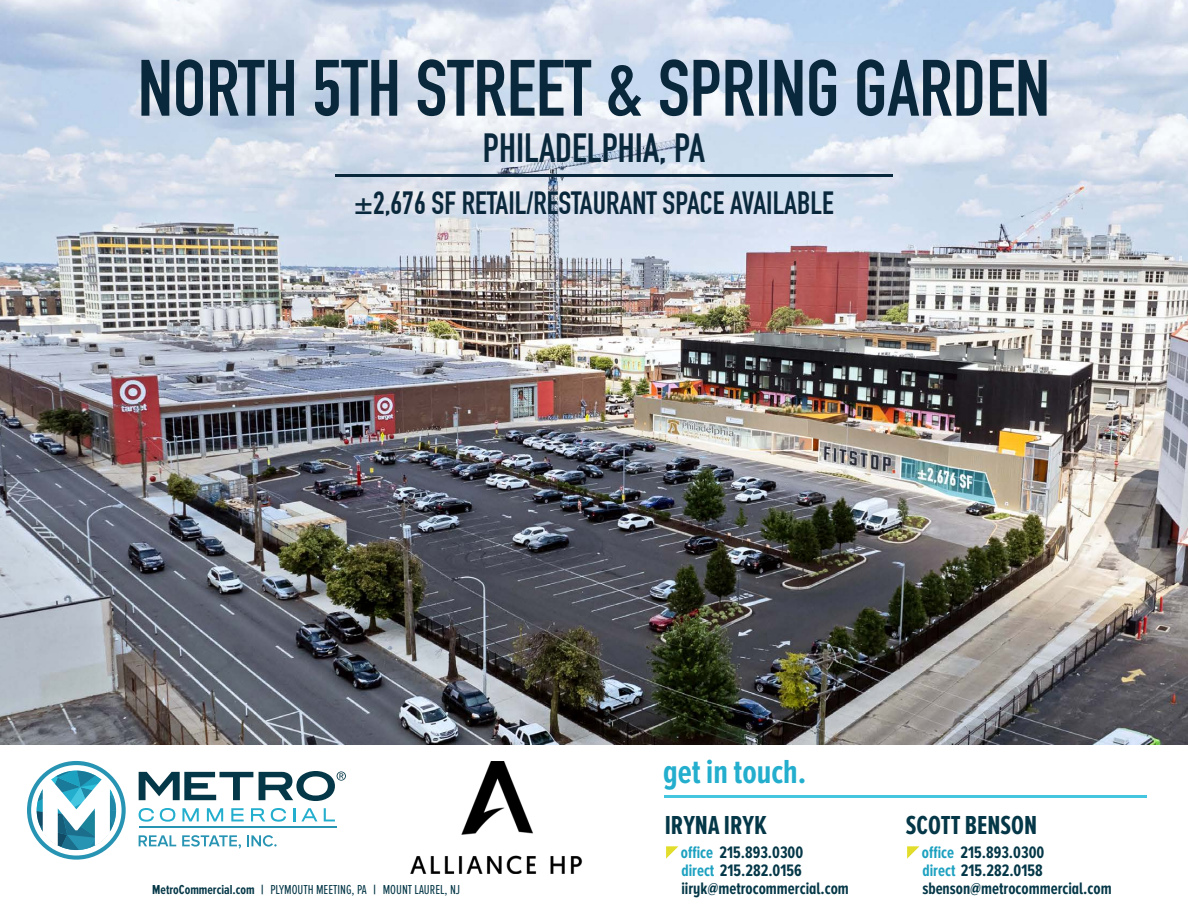
<style>
.page{position:relative;width:1188px;height:918px;background:#fff}
.page>*{position:absolute;margin:0;border:0;box-sizing:border-box;transform-origin:0 0}
.t1{font:78.45px "DIN Engschrift";color:#0a283c}
.t2{font:39.9px "DIN Engschrift";color:#0a283c}
.t3{font:700 34.65px "Proxima Nova Ex Cn";color:#23aecd}
.t4{font:31.5px "DIN Engschrift";color:#0a283c}
.t5{font:700 27px "Proxima Nova A Ex Cn";color:#043747}
.t6{font:700 17.25px/18px "Proxima Nova A Ex Cn";color:#043747}
.t7{font:13.5px "Proxima Nova Ex Cn";color:#043747}
.s1{font-weight:700}
.s2{color:#1da1c0}
</style>
<div class="page">
<img style="left:0;top:0;width:1188px;height:744px">
<hr style="left:665px;top:795px;width:482px;height:3px;background:#44c5e0">
<svg style="left:666px;top:846px;width:12px;height:13px"></svg>
<svg style="left:907px;top:846px;width:12px;height:13px"></svg>
<svg style="left:27px;top:761px;width:99px;height:99px"></svg>
<hr style="left:139px;top:827px;width:198px;height:1px;background:#2894b3">
<svg style="left:139px;top:772px;width:114px;height:28px"></svg>
<svg style="left:139px;top:808px;width:15px;height:14px"></svg>
<svg style="left:160px;top:808px;width:15px;height:14px"></svg>
<svg style="left:182px;top:808px;width:17px;height:13px"></svg>
<svg style="left:207px;top:808px;width:16px;height:13px"></svg>
<svg style="left:231px;top:808px;width:13px;height:13px"></svg>
<svg style="left:251px;top:808px;width:14px;height:13px"></svg>
<svg style="left:271px;top:808px;width:15px;height:14px"></svg>
<svg style="left:293px;top:808px;width:2px;height:13px"></svg>
<svg style="left:301px;top:808px;width:16px;height:13px"></svg>
<svg style="left:324px;top:808px;width:11px;height:13px"></svg>
<svg style="left:139px;top:835px;width:37px;height:11px"></svg>
<svg style="left:182px;top:835px;width:59px;height:14px"></svg>
<svg style="left:247px;top:835px;width:30px;height:12px"></svg>
<svg style="left:259px;top:771px;width:87px;height:30px"></svg>
<hr style="left:335px;top:174px;width:558px;height:2px;background:#0a283c">
<img style="left:411px;top:762px;width:172px;height:111px">
<h1 class="t1" style="left:138px;top:42px;width:914px">NORTH 5TH STREET &amp; SPRING GARDEN</h1>
<h2 class="t2" style="left:483px;top:124px;width:224px">PHILADELPHIA, PA</h2>
<h3 class="t4" style="left:354px;top:185px;width:481px">±2,676 SF RETAIL/RESTAURANT SPACE AVAILABLE</h3>
<p class="t7" style="left:152px;top:882px;width:309px"><span class="s1">MetroCommercial.com |</span> PLYMOUTH MEETING, PA <span class="s1">|</span> MOUNT LAUREL, NJ</p>
<h3 class="t3" style="left:663px;top:752px;width:145px">get in touch.</h3>
<h3 class="t5" style="left:665px;top:810px;width:104px">IRYNA IRYK</h3>
<p class="t6" style="left:681px;top:843px;width:170px"><span class="s2">office</span> 215.893.0300<br><span class="s2">direct</span> 215.282.0156 iiryk@metrocommercial.com</p>
<h3 class="t5" style="left:906px;top:810px;width:133px">SCOTT BENSON</h3>
<p class="t6" style="left:922px;top:843px;width:191px"><span class="s2">office</span> 215.893.0300<br><span class="s2">direct</span> 215.282.0158 sbenson@metrocommercial.com</p>
</div>
